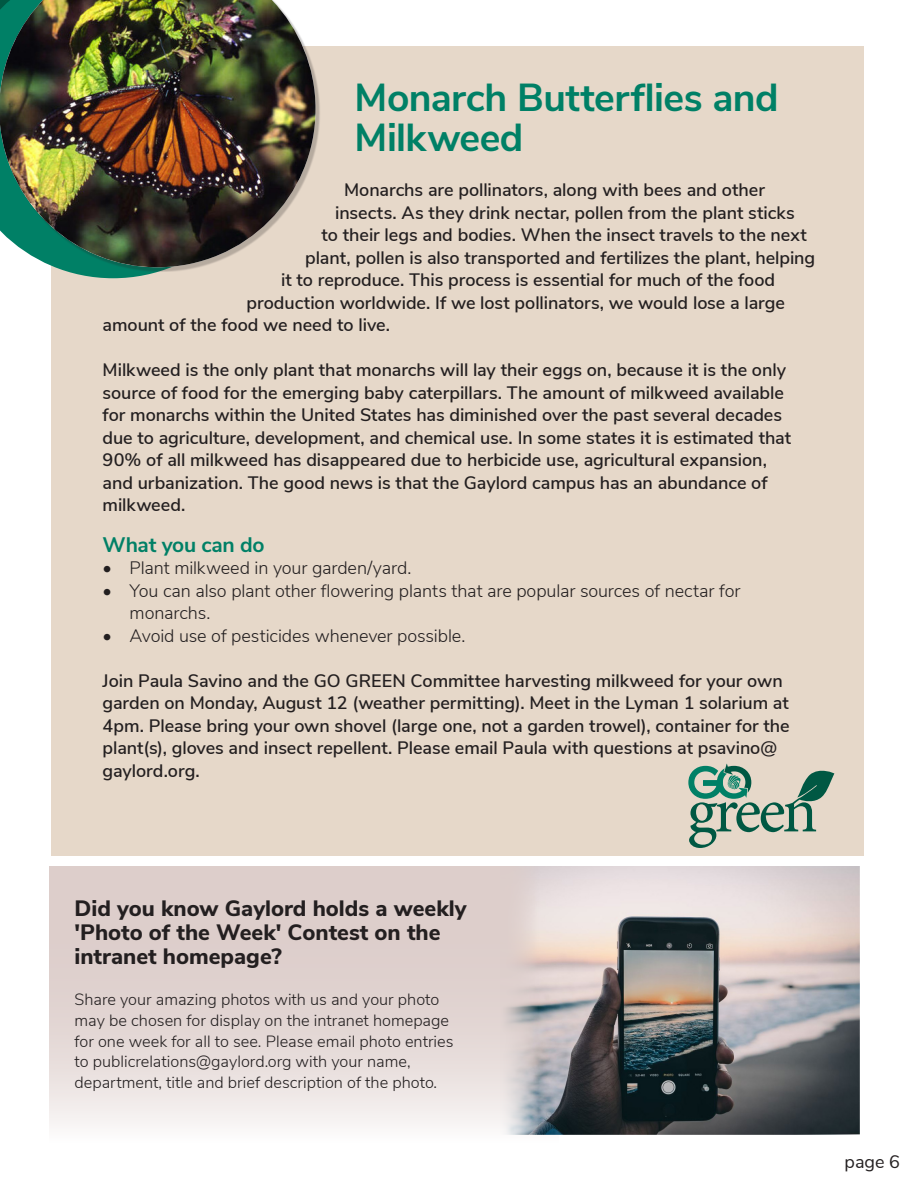
<style>
.page{position:relative;width:918px;height:1188px;background:#fff}
.page>*{position:absolute;margin:0;border:0;box-sizing:border-box;transform-origin:0 0}
.t1{font:700 39px/40.5px "Nunito Sans";letter-spacing:-.015em;color:#008066}
.t2{font:800 22.2px/23.7px "Nunito Sans";color:#231f20}
.t3{font:700 21px "Nunito Sans";letter-spacing:-.01em;color:#008066}
.t4{font:600 18px/22.5px "Nunito Sans";letter-spacing:-.005em;color:#231f20}
.t5{font:300 18px/22.5px "Nunito Sans";letter-spacing:-.005em;color:#231f20}
.t6{font:18px "Nunito Sans";color:#231f20}
.t7{font:300 16.35px/20.7px "Nunito Sans";color:#231f20}
</style>
<div class="page">
<div style="left:51px;top:46px;width:813px;height:810px;background:#e6d8c9"></div>
<svg style="left:688px;top:764px;width:147px;height:84px"></svg>
<svg style="left:69px;top:272px;width:88px;height:6px"></svg>
<div style="left:1px;top:0;width:319px;height:272px;background:#231f20;opacity:.25"></div>
<img style="left:0;top:0;width:316px;height:267px">
<div style="left:49px;top:866px;width:509px;height:277px;background:linear-gradient(to bottom,#d6c4c0,#f3eeed)"></div>
<img style="left:498px;top:866px;width:361px;height:269px">
<p class="t1" style="left:355px;top:75px;width:425px">Monarch Butterflies and<br>Milkweed</p>
<p class="t4" style="left:344px;top:178px;width:422px">Monarchs are pollinators, along with bees and other</p>
<p class="t4" style="left:335px;top:200px;width:461px">insects. As they drink nectar, pollen from the plant sticks</p>
<p class="t4" style="left:322px;top:223px;width:487px">to their legs and bodies. When the insect travels to the next</p>
<p class="t4" style="left:305px;top:245px;width:512px">plant, pollen is also transported and fertilizes the plant, helping</p>
<p class="t4" style="left:281px;top:268px;width:496px">it to reproduce. This process is essential for much of the food</p>
<p class="t4" style="left:247px;top:290px;width:540px">production worldwide. If we lost pollinators, we would lose a large</p>
<p class="t4" style="left:103px;top:313px;width:289px">amount of the food we need to live.</p>
<p class="t4" style="left:103px;top:358px;width:690px">Milkweed is the only plant that monarchs will lay their eggs on, because it is the only source of food for the emerging baby caterpillars. The amount of milkweed available for monarchs within the United States has diminished over the past several decades due to agriculture, development, and chemical use. In some states it is estimated that 90% of all milkweed has disappeared due to herbicide use, agricultural expansion, and urbanization. The good news is that the Gaylord campus has an abundance of milkweed.</p>
<p class="t3" style="left:103px;top:529px;width:164px">What you can do</p>
<p class="t5" style="left:103px;top:556px;width:310px">• Plant milkweed in your garden/yard.</p>
<p class="t5" style="left:130px;top:578px;width:612px;text-indent:-27px">• You can also plant other flowering plants that are popular sources of nectar for monarchs.</p>
<p class="t5" style="left:103px;top:623px;width:364px">• Avoid use of pesticides whenever possible.</p>
<p class="t4" style="left:103px;top:668px;width:689px">Join Paula Savino and the GO GREEN Committee harvesting milkweed for your own garden on Monday, August 12 (weather permitting). Meet in the Lyman 1 solarium at 4pm. Please bring your own shovel (large one, not a garden trowel), container for the plant(s), gloves and insect repellent. Please email Paula with questions at psavino@ gaylord.org.</p>
<p class="t2" style="left:75px;top:896px;width:394px">Did you know Gaylord holds a weekly 'Photo of the Week' Contest on the intranet homepage?</p>
<p class="t7" style="left:75px;top:988px;width:381px">Share your amazing photos with us and your photo may be chosen for display on the intranet homepage for one week for all to see. Please email photo entries to publicrelations@gaylord.org with your name, department, title and brief description of the photo.</p>
<p class="t6" style="left:845px;top:1149px;width:57px">page 6</p>
</div>
